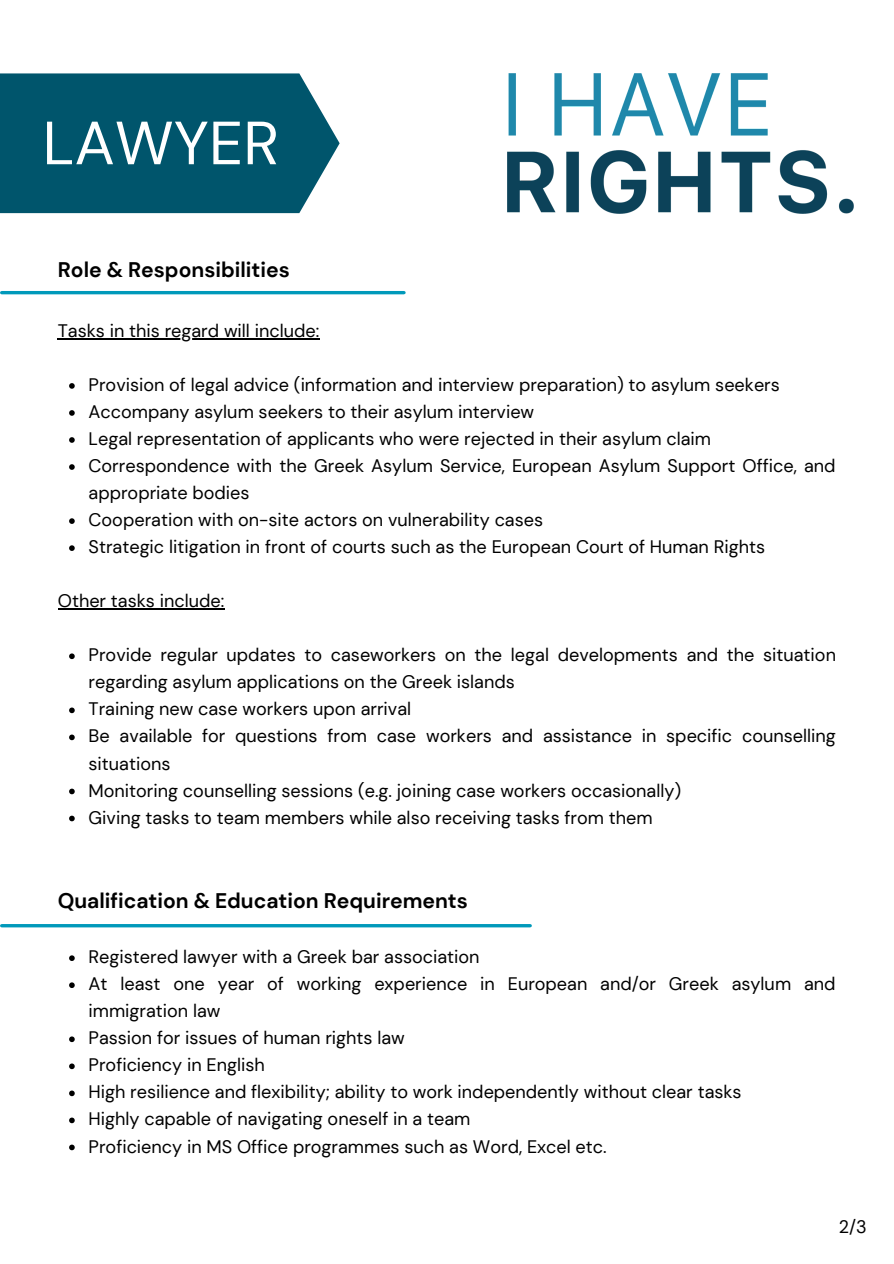
<style>
.page{position:relative;width:894px;height:1264px;background:#fff}
.page>*{position:absolute;margin:0;border:0;box-sizing:border-box;transform-origin:0 0}
.t1{font:60.75px "DM Sans";color:#fff}
.t2{font:700 21.15px "DM Sans";color:#000}
.t3{font:18.15px/27px "DM Sans";color:#000}
.t4{font:18px "DM Sans";color:#000}
</style>
<div class="page">
<img style="left:507px;top:74px;width:345px;height:139px">
<div style="left:0;top:73px;width:339px;height:140px;background:#00556c"></div>
<svg style="left:69px;top:383px;width:6px;height:6px"></svg>
<svg style="left:69px;top:410px;width:6px;height:6px"></svg>
<svg style="left:69px;top:437px;width:6px;height:6px"></svg>
<svg style="left:69px;top:464px;width:6px;height:6px"></svg>
<svg style="left:69px;top:518px;width:6px;height:6px"></svg>
<svg style="left:69px;top:545px;width:6px;height:6px"></svg>
<svg style="left:69px;top:653px;width:6px;height:6px"></svg>
<svg style="left:69px;top:707px;width:6px;height:6px"></svg>
<svg style="left:69px;top:734px;width:6px;height:6px"></svg>
<svg style="left:69px;top:788px;width:6px;height:6px"></svg>
<svg style="left:69px;top:815px;width:6px;height:6px"></svg>
<svg style="left:69px;top:955px;width:6px;height:6px"></svg>
<svg style="left:69px;top:982px;width:6px;height:6px"></svg>
<svg style="left:69px;top:1036px;width:6px;height:6px"></svg>
<svg style="left:69px;top:1063px;width:6px;height:6px"></svg>
<svg style="left:69px;top:1090px;width:6px;height:6px"></svg>
<svg style="left:69px;top:1117px;width:6px;height:6px"></svg>
<svg style="left:69px;top:1144px;width:6px;height:6px"></svg>
<hr style="left:68px;top:338px;width:251px;height:1px;background:#000">
<hr style="left:58px;top:608px;width:166px;height:1px;background:#000">
<hr style="left:2px;top:291px;width:402px;height:3px;background:#0099ba">
<hr style="left:2px;top:924px;width:528px;height:3px;background:#0099ba">
<p class="t1" style="left:43px;top:104px;width:238px">LAWYER</p>
<p class="t2" style="left:58px;top:256px;width:233px">Role &amp; Responsibilities</p>
<p class="t3" style="left:58px;top:317px;width:263px">Tasks in this regard will include:</p>
<p class="t3" style="left:89px;top:371px;width:692px">Provision of legal advice (information and interview preparation) to asylum seekers</p>
<p class="t3" style="left:89px;top:398px;width:447px">Accompany asylum seekers to their asylum interview</p>
<p class="t3" style="left:89px;top:425px;width:624px">Legal representation of applicants who were rejected in their asylum claim</p>
<p class="t3" style="left:89px;top:452px;width:748px">Correspondence with the Greek Asylum Service, European Asylum Support Office, and appropriate bodies</p>
<p class="t3" style="left:89px;top:506px;width:456px">Cooperation with on-site actors on vulnerability cases</p>
<p class="t3" style="left:89px;top:533px;width:677px">Strategic litigation in front of courts such as the European Court of Human Rights</p>
<p class="t3" style="left:58px;top:587px;width:168px">Other tasks include:</p>
<p class="t3" style="left:89px;top:641px;width:748px">Provide regular updates to caseworkers on the legal developments and the situation regarding asylum applications on the Greek islands</p>
<p class="t3" style="left:89px;top:695px;width:324px">Training new case workers upon arrival</p>
<p class="t3" style="left:89px;top:722px;width:748px">Be available for questions from case workers and assistance in specific counselling situations</p>
<p class="t3" style="left:89px;top:776px;width:594px">Monitoring counselling sessions (e.g. joining case workers occasionally)</p>
<p class="t3" style="left:89px;top:803px;width:565px">Giving tasks to team members while also receiving tasks from them</p>
<p class="t2" style="left:58px;top:887px;width:411px">Qualification &amp; Education Requirements</p>
<p class="t3" style="left:89px;top:943px;width:392px">Registered lawyer with a Greek bar association</p>
<p class="t3" style="left:89px;top:970px;width:748px">At least one year of working experience in European and/or Greek asylum and immigration law</p>
<p class="t3" style="left:89px;top:1024px;width:317px">Passion for issues of human rights law</p>
<p class="t3" style="left:89px;top:1051px;width:178px">Proficiency in English</p>
<p class="t3" style="left:89px;top:1078px;width:654px">High resilience and flexibility; ability to work independently without clear tasks</p>
<p class="t3" style="left:89px;top:1105px;width:383px">Highly capable of navigating oneself in a team</p>
<p class="t3" style="left:89px;top:1132px;width:519px">Proficiency in MS Office programmes such as Word, Excel etc.</p>
<p class="t4" style="left:838px;top:1215px;width:29px">2/3</p>
</div>
